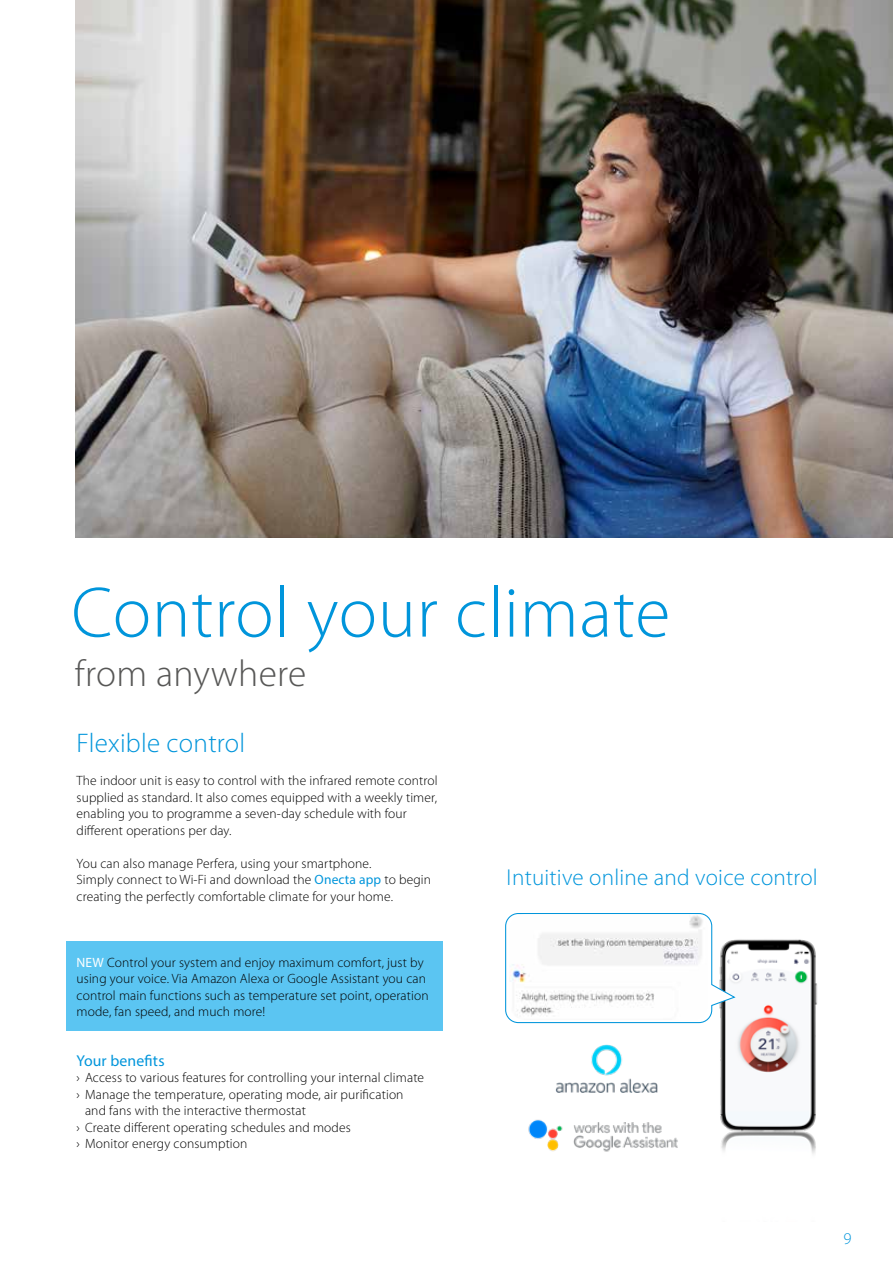
<style>
.page{position:relative;width:893px;height:1263px;background:#fff}
.page>*{position:absolute;margin:0;border:0;box-sizing:border-box;transform-origin:0 0}
.t1{font:300 72px "Myriad Pro";letter-spacing:.01em;color:#0095db}
.t2{font:300 37.5px "Myriad Pro";letter-spacing:.01em;color:#575756}
.t3{font:300 27px "Myriad Pro";letter-spacing:.01em;color:#0095db}
.t4{font:300 23.1px "Myriad Pro";letter-spacing:.01em;color:#0095db}
.t5{font:300 16.5px "Myriad Pro";color:#0095db}
.t6{font:15.75px "Myriad Pro";letter-spacing:.01em;color:#0095db}
.t7{font:300 13.5px/16.5px "Myriad Pro";letter-spacing:.01em;color:#000}
.s1{font-weight:400;color:#0095db}
.s2{font-weight:400;color:#fff}
</style>
<div class="page">
<div style="left:66px;top:941px;width:377px;height:89px;background:#5bc5f2"></div>
<img style="left:76px;top:0;width:817px;height:538px">
<img style="left:720px;top:939px;width:97px;height:215px">
<img style="left:555px;top:1044px;width:102px;height:49px">
<img style="left:528px;top:1119px;width:150px;height:33px">
<svg style="left:505px;top:913px;width:232px;height:111px"></svg>
<img style="left:509px;top:914px;width:199px;height:106px">
<h1 class="t1" style="left:71px;top:573px;width:600px">Control your climate</h1>
<h2 class="t2" style="left:75px;top:653px;width:233px">from anywhere</h2>
<h3 class="t3" style="left:77px;top:728px;width:170px">Flexible control</h3>
<p class="t7" style="left:77px;top:772px;width:362px">The indoor unit is easy to control with the infrared remote control supplied as standard. It also comes equipped with a weekly timer, enabling you to programme a seven-day schedule with four different operations per day.</p>
<p class="t7" style="left:77px;top:855px;width:356px">You can also manage Perfera, using your smartphone.<br>Simply connect to Wi-Fi and download the <span class="s1">Onecta app</span> to begin creating the perfectly comfortable climate for your home.</p>
<p class="t7" style="left:77px;top:954px;width:354px"><span class="s2">NEW</span> Control your system and enjoy maximum comfort, just by using your voice. Via Amazon Alexa or Google Assistant you can control main functions such as temperature set point, operation mode, fan speed, and much more!</p>
<p class="t6" style="left:77px;top:1051px;width:90px">Your benefits</p>
<p class="t7" style="left:77px;top:1069px;width:349px">› Access to various features for controlling your internal climate</p>
<p class="t7" style="left:77px;top:1086px;width:328px">› Manage the temperature, operating mode, air purification</p>
<p class="t7" style="left:85px;top:1102px;width:222px">and fans with the interactive thermostat</p>
<p class="t7" style="left:77px;top:1119px;width:276px">› Create different operating schedules and modes</p>
<p class="t7" style="left:77px;top:1135px;width:172px">› Monitor energy consumption</p>
<h3 class="t4" style="left:507px;top:864px;width:313px">Intuitive online and voice control</h3>
<p class="t5" style="left:843px;top:1230px;width:10px">9</p>
</div>
